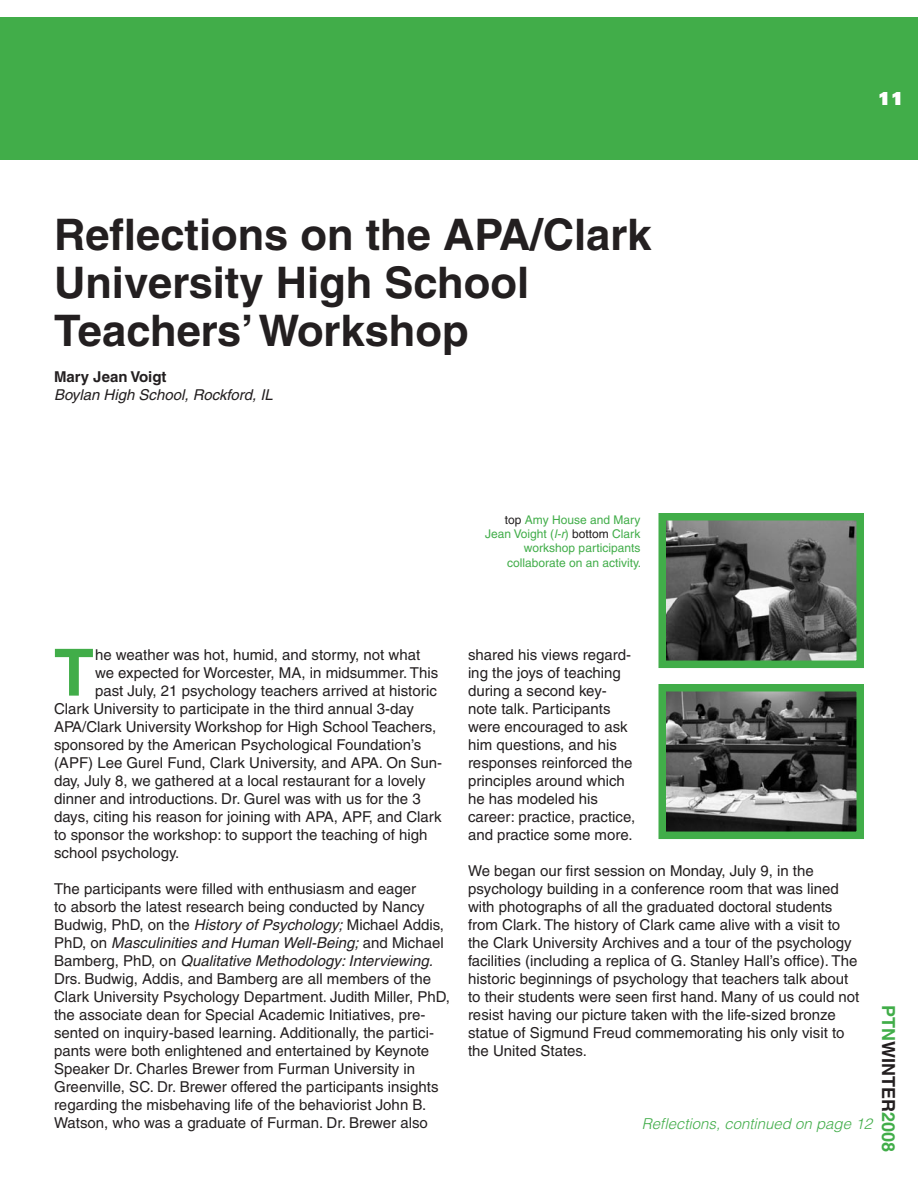
<style>
.page{position:relative;width:918px;height:1188px;background:#fff}
.page>*{position:absolute;margin:0;border:0;box-sizing:border-box;transform-origin:0 0}
.t1{font:700 65.1px "Helvetica";color:#41ad49}
.t2{font:700 43.5px/48px "Helvetica";color:#231f20}
.t3{font:700 18px "Helvetica";color:#41ad49}
.t4{font:900 18px "Univers";color:#fff}
.t5{font:15px/18px "Helvetica";color:#231f20}
.t6{font:italic 300 15px "Helvetica";color:#41ad49}
.t7{font:italic 15px "Helvetica";color:#231f20}
.t8{font:700 15px "Helvetica";color:#231f20}
.t9{font:12px/14.4px "Helvetica";color:#41ad49;text-align:right}
.s1{color:#231f20}
.s2{font-style:italic}
</style>
<div class="page">
<div style="left:0;top:17px;width:918px;height:143px;background:#41ad49"></div>
<img style="left:667px;top:522px;width:188px;height:137px">
<div style="left:658px;top:513px;width:206px;height:155px;border:8px solid #41ad49"></div>
<img style="left:667px;top:693px;width:188px;height:137px">
<div style="left:658px;top:684px;width:206px;height:155px;border:8px solid #41ad49"></div>
<h2 class="t2" style="left:54px;top:210px;width:419px">Reflections on the APA</h2>
<h2 class="t2" style="left:531px;top:210px;width:123px">/Clark</h2>
<h2 class="t2" style="left:54px;top:258px;width:477px">University High School<br>Teachers’ Workshop</h2>
<p class="t8" style="left:54px;top:367px;width:114px">Mary Jean Voigt</p>
<p class="t7" style="left:54px;top:386px;width:220px">Boylan High School, Rockford, IL</p>
<p class="t9" style="left:485px;top:512px;width:158px"><span class="s1">top</span> Amy House and Mary<br>Jean Voight (<span class="s2">l-r</span>) <span class="s1">bottom</span> Clark workshop participants collaborate on an activity.</p>
<p class="t4" style="left:878px;top:86px;width:27px">11</p>
<h1 class="t1" style="left:54px;top:633px;width:40px">T</h1>
<p class="t5" style="left:95px;top:645px;width:327px">he weather was hot, humid, and stormy, not what</p>
<p class="t5" style="left:95px;top:663px;width:345px">we expected for Worcester, MA, in midsummer. This</p>
<p class="t5" style="left:95px;top:681px;width:343px">past July, 21 psychology teachers arrived at historic</p>
<p class="t5" style="left:54px;top:699px;width:361px">Clark University to participate in the third annual 3-day</p>
<p class="t5" style="left:54px;top:717px;width:384px">APA/Clark University Workshop for High School Teachers,</p>
<p class="t5" style="left:54px;top:735px;width:369px">sponsored by the American Psychological Foundation’s</p>
<p class="t5" style="left:54px;top:753px;width:390px">(APF) Lee Gurel Fund, Clark University, and APA. On Sun-</p>
<p class="t5" style="left:54px;top:771px;width:373px">day, July 8, we gathered at a local restaurant for a lovely</p>
<p class="t5" style="left:54px;top:789px;width:368px">dinner and introductions. Dr. Gurel was with us for the 3</p>
<p class="t5" style="left:54px;top:807px;width:389px">days, citing his reason for joining with APA, APF, and Clark</p>
<p class="t5" style="left:54px;top:825px;width:375px">to sponsor the workshop: to support the teaching of high</p>
<p class="t5" style="left:54px;top:843px;width:127px">school psychology.</p>
<p class="t5" style="left:54px;top:879px;width:397px">The participants were filled with enthusiasm and eager<br>to absorb the latest research being conducted by Nancy Budwig, PhD, on the <span class="s2">History of Psychology;</span> Michael Addis, PhD, on <span class="s2">Masculinities and Human Well-Being;</span> and Michael Bamberg, PhD, on <span class="s2">Qualitative Methodology: Interviewing.<br></span>Drs. Budwig, Addis, and Bamberg are all members of the Clark University Psychology Department. Judith Miller, PhD, the associate dean for Special Academic Initiatives, pre&shy;sented on inquiry-based learning. Additionally, the partici&shy;pants were both enlightened and entertained by Keynote Speaker Dr. Charles Brewer from Furman University in Greenville, SC. Dr. Brewer offered the participants insights regarding the misbehaving life of the behaviorist John B.<br>Watson, who was a graduate of Furman. Dr. Brewer also</p>
<p class="t5" style="left:468px;top:645px;width:169px">shared his views regard&shy;ing the joys of teaching during a second key&shy;note talk. Participants were encouraged to ask him questions, and his responses reinforced the principles around which he has modeled his career: practice, practice, and practice some more.</p>
<p class="t5" style="left:468px;top:861px;width:393px">We began our first session on Monday, July 9, in the psychology building in a conference room that was lined with photographs of all the graduated doctoral students from Clark. The history of Clark came alive with a visit to the Clark University Archives and a tour of the psychology facilities (including a replica of G. Stanley Hall’s office). The historic beginnings of psychology that teachers talk about to their students were seen first hand. Many of us could not resist having our picture taken with the life-sized bronze statue of Sigmund Freud commemorating his only visit to the United States.</p>
<p class="t6" style="left:642px;top:1115px;width:232px">Reflections, continued on page 12</p>
<p class="t3" style="left:899px;top:1005px;width:149px;rotate:90deg">PTN<span class="s1">winter</span>2008</p>
</div>
